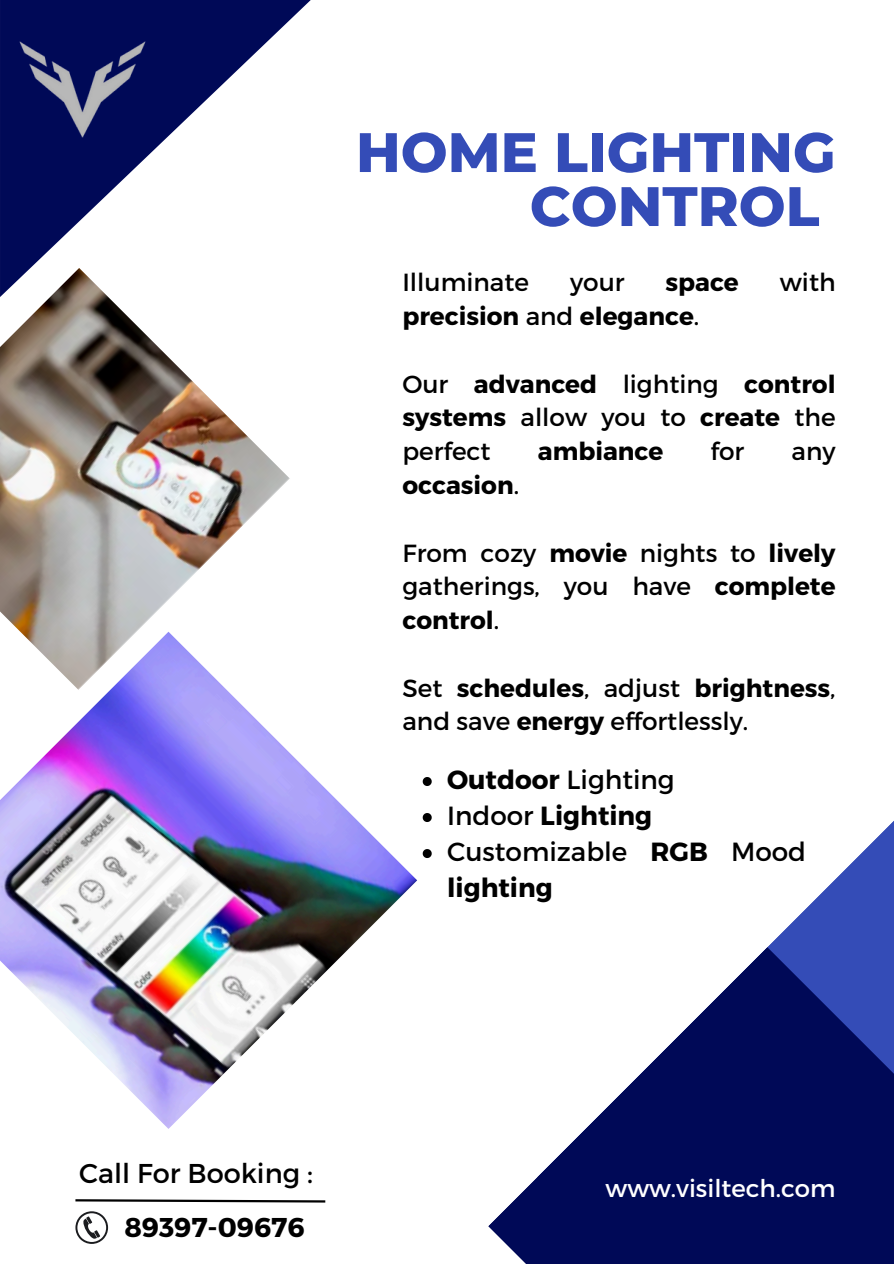
<style>
.page{position:relative;width:894px;height:1264px;background:#fff}
.page>*{position:absolute;margin:0;border:0;box-sizing:border-box;transform-origin:0 0}
.t1{font:800 55.5px/54px "Montserrat";color:#344cb7;text-align:right}
.t2{font:27.15px "Montserrat";color:#000}
.t3{font:700 27.15px "Montserrat";color:#000}
.t4{font:26.25px/36px "Montserrat";color:#000}
.t5{font:700 26.25px "Montserrat";color:#000}
.t6{font:24.75px/33.8px "Montserrat";color:#000;text-align:justify}
.t7{font:700 24.75px "Montserrat";color:#000}
.t8{font:24.3px "Montserrat";color:#fff}
.s1{font-weight:400}
.s2{font-weight:700}
</style>
<div class="page">
<svg style="left:0;top:0;width:310px;height:268px"></svg>
<svg style="left:768px;top:822px;width:125px;height:125px"></svg>
<svg style="left:488px;top:947px;width:405px;height:316px;fill:#000957"></svg>
<svg style="left:75px;top:1211px;width:33px;height:32px"></svg>
<svg style="left:75px;top:1199px;width:251px;height:4px"></svg>
<img style="left:0;top:690px;width:417px;height:438px">
<img style="left:0;top:268px;width:290px;height:422px">
<img style="left:10px;top:16px;width:146px;height:147px">
<svg style="left:422px;top:777px;width:9px;height:9px"></svg>
<svg style="left:422px;top:813px;width:9px;height:9px"></svg>
<svg style="left:422px;top:849px;width:9px;height:9px"></svg>
<h3 class="t1" style="left:356px;top:125px;width:481px">HOME LIGHTING<br>CONTROL</h3>
<h3 class="t6" style="left:402px;top:264px;width:128px">Illuminate</h3>
<h3 class="t6" style="left:570px;top:264px;width:56px">your</h3>
<h3 class="t7" style="left:665px;top:266px;width:75px">space</h3>
<h3 class="t6" style="left:779px;top:264px;width:57px">with</h3>
<h3 class="t7" style="left:402px;top:300px;width:298px">precision <span class="s1">and</span> elegance<span class="s1">.</span></h3>
<p class="t6" style="left:402px;top:366px;width:434px">Our <span class="s2">advanced</span> lighting <span class="s2">control systems</span> allow you to <span class="s2">create</span> the perfect</p>
<p class="t7" style="left:537px;top:435px;width:127px">ambiance</p>
<p class="t6" style="left:710px;top:433px;width:35px">for</p>
<p class="t6" style="left:791px;top:433px;width:46px">any</p>
<p class="t7" style="left:402px;top:469px;width:118px">occasion<span class="s1">.</span></p>
<p class="t6" style="left:402px;top:534px;width:434px">From cozy <span class="s2">movie</span> nights to <span class="s2">lively </span>gatherings, you have <span class="s2">complete control</span>.</p>
<p class="t6" style="left:402px;top:669px;width:434px">Set <span class="s2">schedules</span>, adjust <span class="s2">brightness</span>, and save <span class="s2">energy</span> effortlessly.</p>
<p class="t4" style="left:447px;top:760px;width:229px"><span class="s2">Outdoor</span> Lighting</p>
<p class="t5" style="left:447px;top:799px;width:207px"><span class="s1">Indoor</span> Lighting</p>
<h3 class="t4" style="left:447px;top:832px;width:360px">Customizable <span class="s2">RGB</span> Mood <span class="s2">lighting</span></h3>
<p class="t2" style="left:79px;top:1155px;width:235px">Call For Booking :</p>
<h3 class="t3" style="left:124px;top:1209px;width:182px">89397-09676</h3>
<h3 class="t8" style="left:605px;top:1172px;width:231px">www.visiltech.com</h3>
</div>
